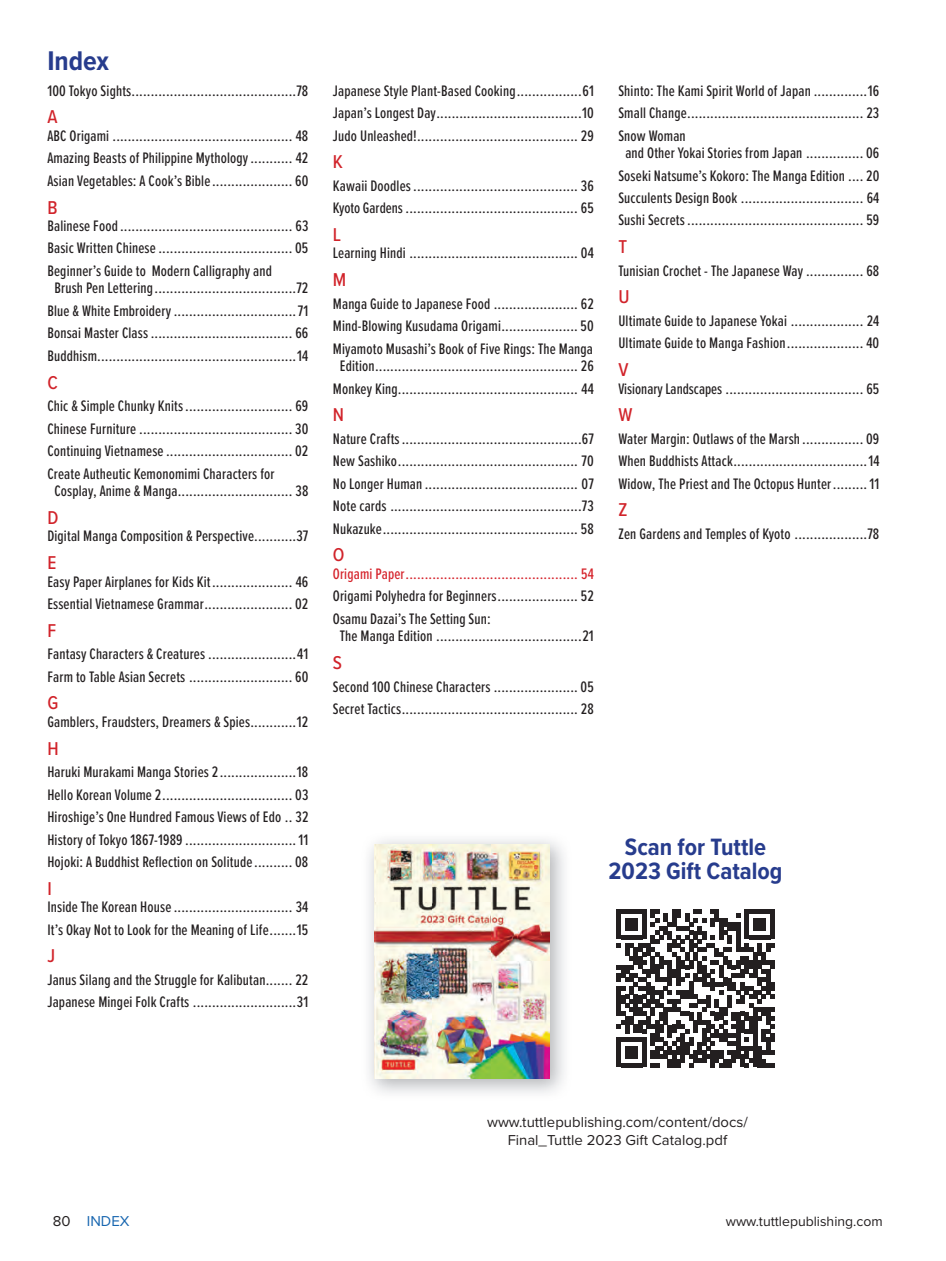
<style>
.page{position:relative;width:946px;height:1261px;background:#fff}
.page>*{position:absolute;margin:0;border:0;box-sizing:border-box;transform-origin:0 0}
.t1{font:700 28px "Proxima Nova Cond";color:#273c8d}
.t2{font:700 24.5px/24.5px "Proxima Nova Cond";color:#273c8d;text-align:center}
.t3{font:500 19.25px "Proxima Nova Cond";color:#d1232a}
.t4{font:500 15.75px/22.4px "Proxima Nova Ex Cn";letter-spacing:.01em;color:#231f20;text-align:justify}
.t5{font:500 15.75px "Proxima Nova Ex Cn";letter-spacing:.01em;color:#d5232b}
.t6{font:14.88px/17.8px "Proxima Nova";color:#231f20;text-align:center}
.t7{font:14.88px "Proxima Nova";color:#1665af}
.t8{font:14px "Proxima Nova";color:#231f20}
.s1{color:#231f20}
</style>
<div class="page">
<svg style="left:616px;top:909px;width:158px;height:158px"></svg>
<img style="left:369px;top:839px;width:195px;height:254px">
<img style="left:374px;top:844px;width:176px;height:234px">
<h1 class="t1" style="left:47px;top:50px;width:63px">Index</h1>
<p class="t4" style="left:47px;top:80px;width:262px">100 Tokyo Sights ...........................................78</p>
<p class="t3" style="left:47px;top:110px;width:12px">A</p>
<p class="t4" style="left:47px;top:125px;width:262px">ABC Origami ............................................... 48<br>Amazing Beasts of Philippine Mythology ........... 42<br>Asian Vegetables: A Cook’s Bible ..................... 60</p>
<p class="t3" style="left:47px;top:200px;width:12px">B</p>
<p class="t4" style="left:47px;top:216px;width:262px">Balinese Food ............................................. 63<br>Basic Written Chinese ................................... 05<br>Beginner’s Guide to Modern Calligraphy and</p>
<p class="t4" style="left:47px;top:278px;width:262px;text-align:center">Brush Pen Lettering .....................................72<br>Blue &amp; White Embroidery ................................71<br>Bonsai Master Class ..................................... 66<br>Buddhism....................................................14</p>
<p class="t3" style="left:47px;top:375px;width:12px">C</p>
<p class="t4" style="left:47px;top:396px;width:262px">Chic &amp; Simple Chunky Knits ............................ 69<br>Chinese Furniture ........................................ 30<br>Continuing Vietnamese ................................. 02<br>Create Autheutic Kemonomimi Characters for</p>
<p class="t4" style="left:54px;top:480px;width:255px">Cosplay, Anime &amp; Manga.............................. 38</p>
<p class="t3" style="left:47px;top:510px;width:13px">D</p>
<p class="t4" style="left:47px;top:526px;width:262px">Digital Manga Composition &amp; Perspective...........37</p>
<p class="t3" style="left:47px;top:555px;width:10px">E</p>
<p class="t4" style="left:47px;top:571px;width:262px">Easy Paper Airplanes for Kids Kit ..................... 46<br>Essential Vietnamese Grammar ....................... 02</p>
<p class="t3" style="left:47px;top:623px;width:10px">F</p>
<p class="t4" style="left:47px;top:644px;width:262px">Fantasy Characters &amp; Creatures .......................41<br>Farm to Table Asian Secrets ........................... 60</p>
<p class="t3" style="left:47px;top:696px;width:12px">G</p>
<p class="t4" style="left:47px;top:711px;width:262px">Gamblers, Fraudsters, Dreamers &amp; Spies ............12</p>
<p class="t3" style="left:47px;top:741px;width:13px">H</p>
<p class="t4" style="left:47px;top:761px;width:262px">Haruki Murakami Manga Stories 2 ....................18<br>Hello Korean Volume 2 .................................. 03<br>Hiroshige’s One Hundred Famous Views of Edo .. 32<br>History of Tokyo 1867-1989 ............................. 11<br>Hojoki: A Buddhist Reflection on Solitude .......... 08</p>
<p class="t3" style="left:47px;top:881px;width:6px">I</p>
<p class="t4" style="left:47px;top:896px;width:262px">Inside The Korean House ............................... 34<br>It’s Okay Not to Look for the Meaning of Life .......15</p>
<p class="t3" style="left:47px;top:949px;width:9px">J</p>
<p class="t4" style="left:47px;top:969px;width:262px">Janus Silang and the Struggle for Kalibutan ....... 22<br>Japanese Mingei Folk Crafts ...........................31</p>
<p class="t4" style="left:333px;top:80px;width:262px">Japanese Style Plant-Based Cooking .................61<br>Japan’s Longest Day ......................................10<br>Judo Unleashed! .......................................... 29</p>
<p class="t3" style="left:333px;top:155px;width:12px">K</p>
<p class="t4" style="left:333px;top:175px;width:262px">Kawaii Doodles ........................................... 36<br>Kyoto Gardens ............................................. 65</p>
<p class="t3" style="left:333px;top:228px;width:10px">L</p>
<p class="t4" style="left:333px;top:243px;width:262px">Learning Hindi ............................................ 04</p>
<p class="t3" style="left:333px;top:273px;width:15px">M</p>
<p class="t4" style="left:333px;top:293px;width:262px">Manga Guide to Japanese Food ...................... 62<br>Mind-Blowing Kusudama Origami .................... 50<br>Miyamoto Musashi’s Book of Five Rings: The Manga</p>
<p class="t4" style="left:333px;top:356px;width:262px;text-align:center">Edition ..................................................... 26<br>Monkey King ............................................... 44</p>
<p class="t3" style="left:333px;top:408px;width:13px">N</p>
<p class="t4" style="left:333px;top:428px;width:262px">Nature Crafts ...............................................67<br>New Sashiko ............................................... 70<br>No Longer Human ........................................ 07<br>Note cards ..................................................73<br>Nukazuke ................................................... 58</p>
<p class="t3" style="left:333px;top:548px;width:13px">O</p>
<p class="t5" style="left:333px;top:568px;width:262px">Origami Paper ............................................. 54</p>
<p class="t4" style="left:333px;top:586px;width:262px">Origami Polyhedra for Beginners ..................... 52<br>Osamu Dazai’s The Setting Sun:</p>
<p class="t4" style="left:340px;top:626px;width:255px">The Manga Edition ......................................21</p>
<p class="t3" style="left:333px;top:655px;width:11px">S</p>
<p class="t4" style="left:333px;top:676px;width:262px">Second 100 Chinese Characters ...................... 05<br>Secret Tactics .............................................. 28</p>
<p class="t4" style="left:618px;top:80px;width:262px">Shinto: The Kami Spirit World of Japan ..............16<br>Small Change .............................................. 23<br>Snow Woman</p>
<p class="t4" style="left:618px;top:143px;width:262px;text-align:center">and Other Yokai Stories from Japan ............... 06<br>Soseki Natsume’s Kokoro: The Manga Edition .... 20<br>Succulents Design Book ................................ 64<br>Sushi Secrets .............................................. 59</p>
<p class="t3" style="left:618px;top:240px;width:10px">T</p>
<p class="t4" style="left:618px;top:260px;width:262px">Tunisian Crochet - The Japanese Way ............... 68</p>
<p class="t3" style="left:618px;top:290px;width:13px">U</p>
<p class="t4" style="left:618px;top:310px;width:262px">Ultimate Guide to Japanese Yokai ................... 24<br>Ultimate Guide to Manga Fashion .................... 40</p>
<p class="t3" style="left:618px;top:363px;width:12px">V</p>
<p class="t4" style="left:618px;top:378px;width:262px">Visionary Landscapes .................................... 65</p>
<p class="t3" style="left:618px;top:408px;width:16px">W</p>
<p class="t4" style="left:618px;top:428px;width:262px">Water Margin: Outlaws of the Marsh ................ 09<br>When Buddhists Attack ...................................14<br>Widow, The Priest and The Octopus Hunter ......... 11</p>
<p class="t3" style="left:618px;top:503px;width:11px">Z</p>
<p class="t4" style="left:618px;top:523px;width:262px">Zen Gardens and Temples of Kyoto ...................78</p>
<h2 class="t2" style="left:608px;top:835px;width:175px">Scan for Tuttle<br>2023 Gift Catalog</h2>
<p class="t6" style="left:487px;top:1112px;width:262px">www.tuttlepublishing.com/content/docs/<br>Final_Tuttle 2023 Gift Catalog.pdf</p>
<p class="t7" style="left:53px;top:1212px;width:78px"><span class="s1">80</span> INDEX</p>
<p class="t8" style="left:725px;top:1212px;width:158px">www.tuttlepublishing.com</p>
</div>
